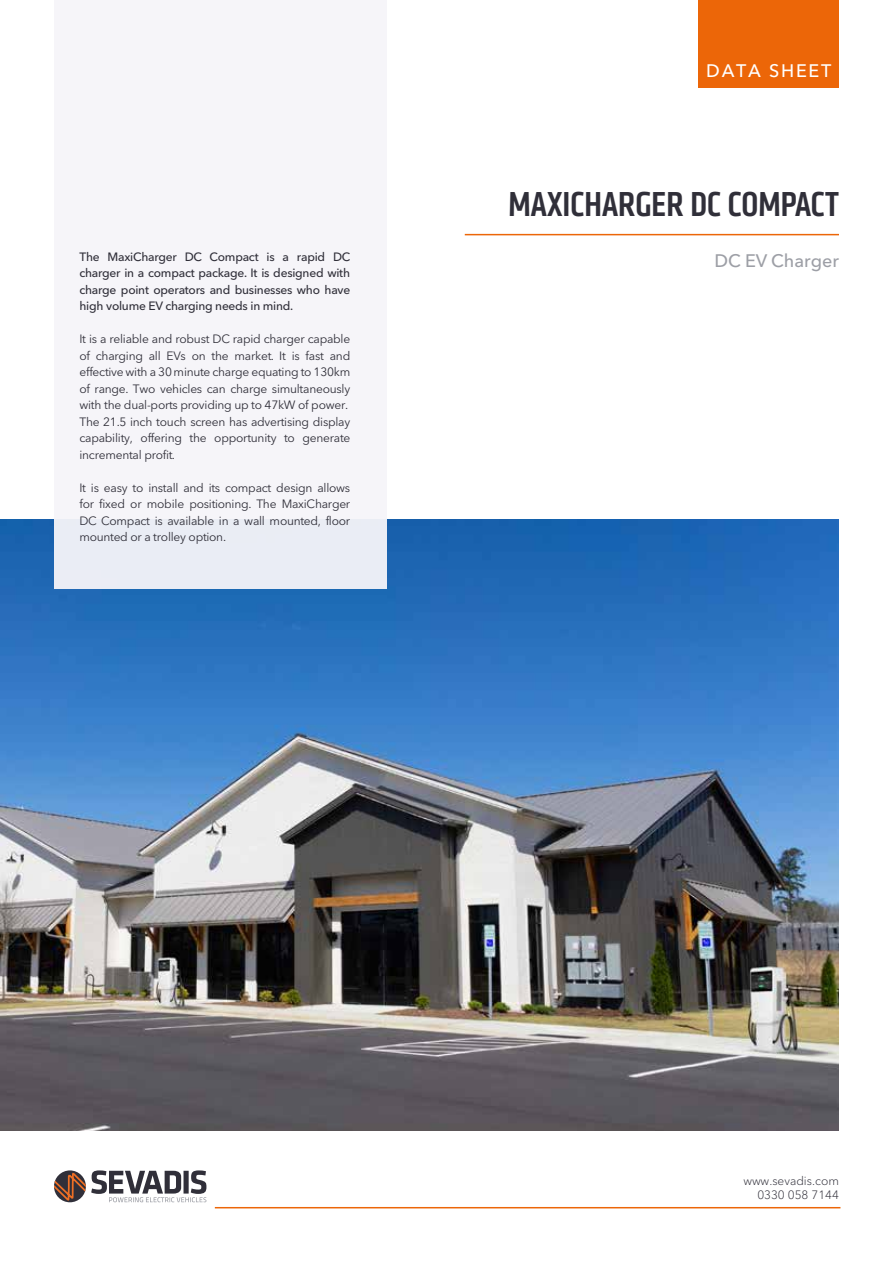
<style>
.page{position:relative;width:893px;height:1263px;background:#fff}
.page>*{position:absolute;margin:0;border:0;box-sizing:border-box;transform-origin:0 0}
.t1{font:500 36px "Klavika Condensed";color:#302f39}
.t2{font:500 18px "Avenir Next LT Pro";color:#9d9fa6}
.t3{font:500 18px "Avenir Next LT Pro";letter-spacing:.1em;color:#fff}
.t4{font:12px/16.5px "Avenir Next LT Pro";letter-spacing:-.02em;color:#302f39}
.t5{font:500 12px/16.5px "Avenir Next LT Pro";letter-spacing:-.02em;color:#302f39;text-align:justify}
.t6{font:300 12px/14.4px "Avenir Next LT Pro";color:#302f39;text-align:right}
</style>
<div class="page">
<img style="left:0;top:519px;width:839px;height:611px">
<div style="left:54px;top:0;width:333px;height:589px;background:#f6f5f9"></div>
<hr style="left:215px;top:1207px;width:625px;height:1px;background:#ec6608">
<hr style="left:465px;top:234px;width:374px;height:1px;background:#ec6608">
<div style="left:699px;top:0;width:140px;height:87px;background:#ec6608"></div>
<svg style="left:54px;top:1170px;width:152px;height:32px"></svg>
<p class="t5" style="left:79px;top:248px;width:273px">The MaxiCharger DC Compact is a rapid DC charger in a compact package. It is designed with charge point operators and businesses who have high volume EV charging needs in mind.</p>
<p class="t4" style="left:79px;top:330px;width:272px">It is a reliable and robust DC rapid charger capable of charging all EVs on the market. It is fast and effective with a 30 minute charge equating to 130km of range. Two vehicles can charge simultaneously with the dual-ports providing up to 47kW of power.<br>The 21.5 inch touch screen has advertising display capability, offering the opportunity to generate incremental profit.</p>
<p class="t4" style="left:79px;top:479px;width:272px;text-align:justify">It is easy to install and its compact design allows for fixed or mobile positioning. The MaxiCharger DC Compact is available in a wall mounted, floor mounted or a trolley option.</p>
<h2 class="t3" style="left:706px;top:56px;width:127px">DATA SHEET</h2>
<h1 class="t1" style="left:508px;top:182px;width:332px">MAXICHARGER DC COMPACT</h1>
<h2 class="t2" style="left:715px;top:245px;width:126px">DC EV Charger</h2>
<p class="t6" style="left:743px;top:1173px;width:97px">www.sevadis.com<br>0330 058 7144</p>
</div>
